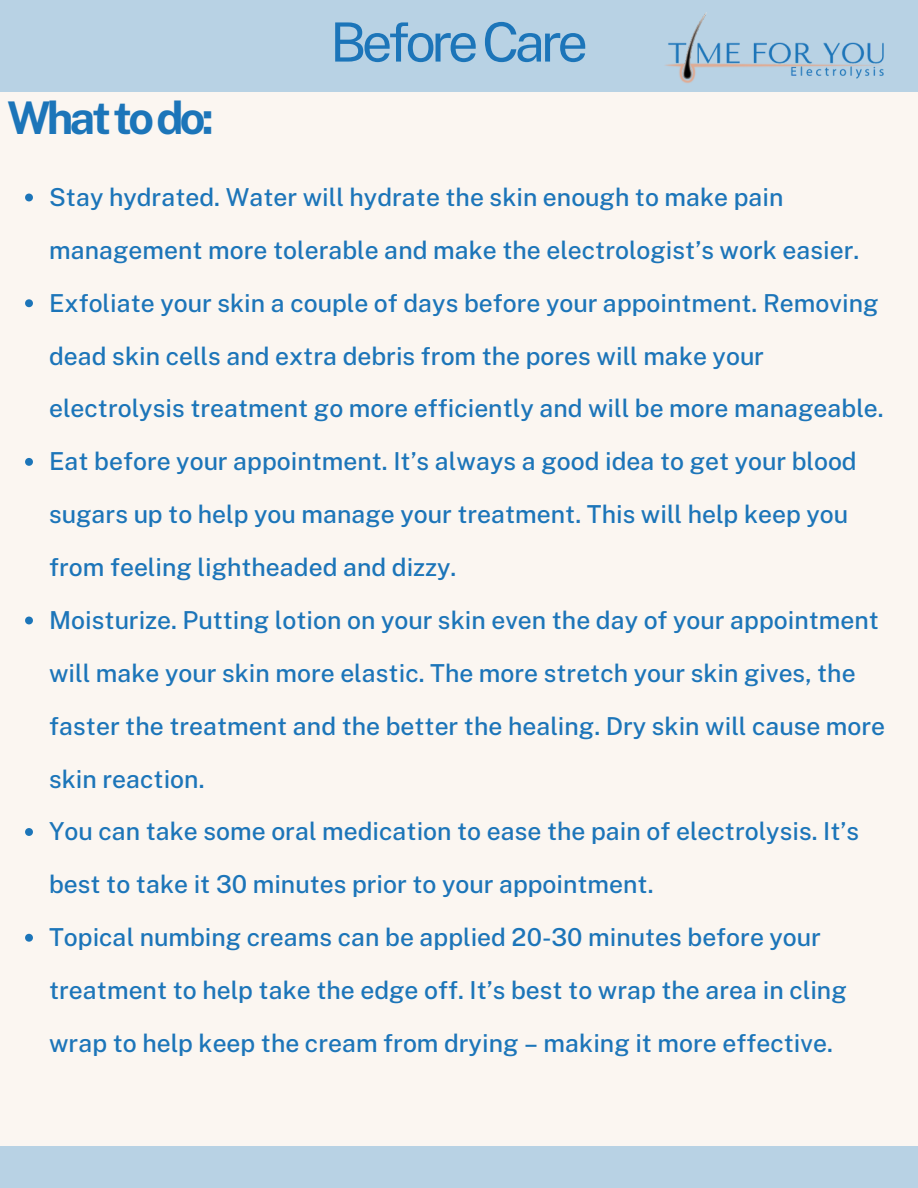
<style>
.page{position:relative;width:918px;height:1188px;background:#fbf6f1}
.page>*{position:absolute;margin:0;border:0;box-sizing:border-box;transform-origin:0 0}
.t1{font:54.15px "Public Sans";letter-spacing:-.08em;color:#1c75b9}
.t2{font:700 45px "Public Sans";letter-spacing:-.08em;color:#1c75b9}
.t3{font:500 24.75px/52.8px "Public Sans";color:#1c75b9}
</style>
<div class="page">
<div style="left:0;top:0;width:918px;height:92px;background:#b8d2e4"></div>
<div style="left:0;top:1147px;width:918px;height:41px;background:#b8d2e4"></div>
<img style="left:665px;top:12px;width:219px;height:71px">
<svg style="left:25px;top:194px;width:8px;height:7px"></svg>
<svg style="left:25px;top:299px;width:8px;height:8px"></svg>
<svg style="left:25px;top:458px;width:8px;height:8px"></svg>
<svg style="left:25px;top:617px;width:8px;height:7px"></svg>
<svg style="left:25px;top:828px;width:8px;height:8px"></svg>
<svg style="left:25px;top:934px;width:8px;height:8px"></svg>
<p class="t2" style="left:7px;top:91px;width:208px">Whattodo:</p>
<p class="t1" style="left:330px;top:10px;width:259px">BeforeCare</p>
<p class="t3" style="left:49px;top:171px;width:812px">Stay hydrated. Water will hydrate the skin enough to make pain management more tolerable and make the electrologist’s work easier.</p>
<p class="t3" style="left:49px;top:276px;width:836px">Exfoliate your skin a couple of days before your appointment. Removing dead skin cells and extra debris from the pores will make your electrolysis treatment go more efficiently and will be more manageable.</p>
<p class="t3" style="left:49px;top:435px;width:809px">Eat before your appointment. It’s always a good idea to get your blood sugars up to help you manage your treatment. This will help keep you from feeling lightheaded and dizzy.</p>
<p class="t3" style="left:49px;top:594px;width:838px">Moisturize. Putting lotion on your skin even the day of your appointment will make your skin more elastic. The more stretch your skin gives, the faster the treatment and the better the healing. Dry skin will cause more skin reaction.</p>
<p class="t3" style="left:49px;top:805px;width:812px">You can take some oral medication to ease the pain of electrolysis. It’s best to take it 30 minutes prior to your appointment.</p>
<p class="t3" style="left:49px;top:911px;width:799px">Topical numbing creams can be applied 20-30 minutes before your treatment to help take the edge off. It’s best to wrap the area in cling wrap to help keep the cream from drying – making it more effective.</p>
</div>
